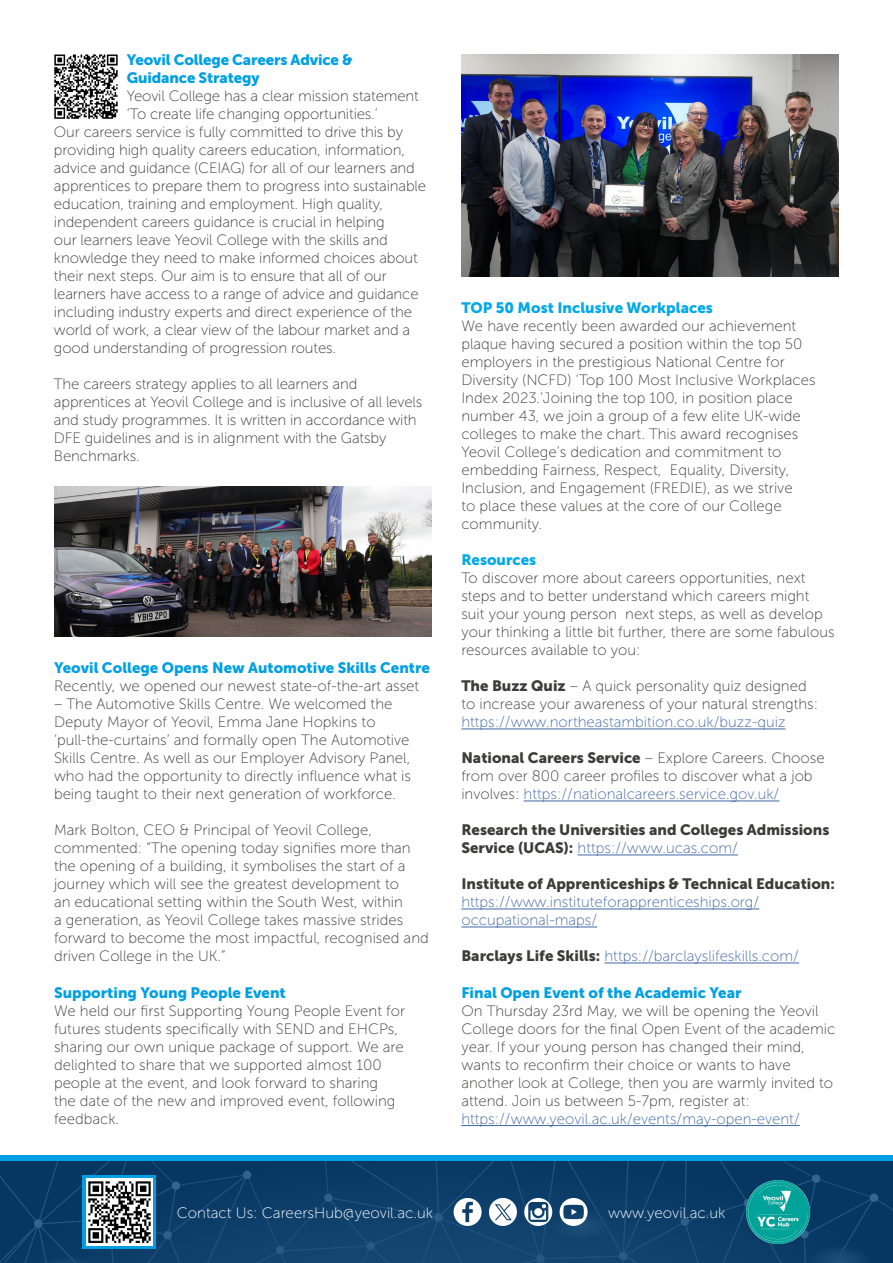
<style>
.page{position:relative;width:893px;height:1263px;background:#fff}
.page>*{position:absolute;margin:0;border:0;box-sizing:border-box;transform-origin:0 0}
.t1{font:15.15px "Museo Sans 100";color:#fff}
.t2{font:15px/18px "Museo Sans 100";color:#3c3c3b}
.t3{font:15px/18px "Museo Sans 100";color:#3f68a5}
.t4{font:15px/18px "Museo Sans 900";color:#009fe3}
.t5{font:15px "Museo Sans 900";color:#3c3c3b}
.t6{font:15px "Museo Sans 900";color:#00a8e7}
.s1{font-family:"Museo Sans 900"}
.s2{font-family:"Museo Sans 100"}
.s3{color:#3f68a5}
.s4{font-family:"Museo Sans 900";color:#3c3c3b}
</style>
<div class="page">
<hr style="left:461px;top:728px;width:324px;height:1px;background:#3f68a5">
<hr style="left:524px;top:800px;width:255px;height:1px;background:#3f68a5">
<hr style="left:578px;top:854px;width:160px;height:1px;background:#3f68a5">
<hr style="left:461px;top:908px;width:298px;height:1px;background:#3f68a5">
<hr style="left:461px;top:926px;width:136px;height:1px;background:#3f68a5">
<hr style="left:604px;top:962px;width:195px;height:1px;background:#3f68a5">
<div style="left:0;top:1155px;width:893px;height:6px;background:#009fe3"></div>
<svg style="left:0;top:1161px;width:893px;height:102px;background:#11426d"></svg>
<img style="left:746px;top:1179px;width:64px;height:66px">
<svg style="left:83px;top:1175px;width:73px;height:74px"></svg>
<img style="left:86px;top:1179px;width:67px;height:66px">
<img style="left:54px;top:54px;width:64px;height:64px">
<img style="left:54px;top:487px;width:378px;height:150px">
<img style="left:461px;top:54px;width:378px;height:223px">
<hr style="left:461px;top:1125px;width:339px;height:1px;background:#3f68a5">
<p class="t4" style="left:127px;top:51px;width:227px">Yeovil College Careers Advice &amp;<br>Guidance Strategy</p>
<p class="t2" style="left:127px;top:87px;width:294px">Yeovil College has a clear mission statement</p>
<p class="t2" style="left:127px;top:105px;width:252px">‘To create life changing opportunities.’</p>
<p class="t2" style="left:54px;top:123px;width:351px">Our careers service is fully committed to drive this by</p>
<p class="t2" style="left:54px;top:141px;width:353px">providing high quality careers education, information,</p>
<p class="t2" style="left:54px;top:159px;width:362px">advice and guidance (CEIAG) for all of our learners and</p>
<p class="t2" style="left:54px;top:177px;width:374px">apprentices to prepare them to progress into sustainable</p>
<p class="t2" style="left:54px;top:195px;width:331px">education, training and employment. High quality,</p>
<p class="t2" style="left:54px;top:213px;width:332px">independent careers guidance is crucial in helping</p>
<p class="t2" style="left:54px;top:231px;width:335px">our learners leave Yeovil College with the skills and</p>
<p class="t2" style="left:54px;top:249px;width:365px">knowledge they need to make informed choices about</p>
<p class="t2" style="left:54px;top:267px;width:334px">their next steps. Our aim is to ensure that all of our</p>
<p class="t2" style="left:54px;top:285px;width:366px">learners have access to a range of advice and guidance</p>
<p class="t2" style="left:54px;top:303px;width:359px">including industry experts and direct experience of the</p>
<p class="t2" style="left:54px;top:321px;width:358px">world of work, a clear view of the labour market and a</p>
<p class="t2" style="left:54px;top:339px;width:284px">good understanding of progression routes.</p>
<p class="t2" style="left:54px;top:375px;width:370px">The careers strategy applies to all learners and apprentices at Yeovil College and is inclusive of all levels and study programmes. It is written in accordance with DFE guidelines and is in alignment with the Gatsby Benchmarks.</p>
<p class="t4" style="left:54px;top:659px;width:377px">Yeovil College Opens New Automotive Skills Centre</p>
<p class="t2" style="left:54px;top:677px;width:367px">Recently, we opened our newest state-of-the-art asset</p>
<p class="t2" style="left:54px;top:695px;width:359px">– The Automotive Skills Centre. We welcomed the Deputy Mayor of Yeovil, Emma Jane Hopkins to ‘pull-the-curtains’ and formally open The Automotive Skills Centre. As well as our Employer Advisory Panel, who had the opportunity to directly influence what is being taught to their next generation of workforce.</p>
<p class="t2" style="left:54px;top:821px;width:376px">Mark Bolton, CEO &amp; Principal of Yeovil College, commented: “The opening today signifies more than the opening of a building, it symbolises the start of a journey which will see the greatest development to<br>an educational setting within the South West, within<br>a generation, as Yeovil College takes massive strides forward to become the most impactful, recognised and driven College in the UK.”</p>
<p class="t4" style="left:54px;top:984px;width:233px">Supporting Young People Event</p>
<p class="t2" style="left:54px;top:1002px;width:353px">We held our first Supporting Young People Event for futures students specifically with SEND and EHCPs, sharing our own unique package of support. We are delighted to share that we supported almost 100 people at the event, and look forward to sharing<br>the date of the new and improved event, following feedback.</p>
<p class="t6" style="left:461px;top:300px;width:253px">TOP 50 Most Inclusive Workplaces</p>
<p class="t2" style="left:461px;top:317px;width:356px">We have recently been awarded our achievement plaque having secured a position within the top 50 employers in the prestigious National Centre for Diversity (NCFD) ‘Top 100 Most Inclusive Workplaces Index 2023.’Joining the top 100, in position place number 43, we join a group of a few elite UK-wide colleges to make the chart. This award recognises Yeovil College’s dedication and commitment to embedding Fairness, Respect, Equality, Diversity, Inclusion, and Engagement (FREDIE), as we strive<br>to place these values at the core of our College community.</p>
<p class="t6" style="left:461px;top:552px;width:76px">Resources</p>
<p class="t2" style="left:461px;top:569px;width:375px">To discover more about careers opportunities, next steps and to better understand which careers might suit your young person next steps, as well as develop your thinking a little bit further, there are some fabulous resources available to you:</p>
<p class="t2" style="left:461px;top:677px;width:358px"><span class="s1">The Buzz Quiz</span> – A quick personality quiz designed to increase your awareness of your natural strengths:</p>
<p class="t3" style="left:461px;top:713px;width:326px">https://www.northeastambition.co.uk/buzz-quiz</p>
<p class="t5" style="left:461px;top:750px;width:365px">National Careers Service <span class="s2">– Explore Careers. Choose</span></p>
<p class="t2" style="left:461px;top:767px;width:353px">from over 800 career profiles to discover what a job involves: <span class="s3">https://nationalcareers.service.gov.uk/</span></p>
<p class="t5" style="left:461px;top:822px;width:370px">Research the Universities and Colleges Admissions</p>
<p class="t3" style="left:461px;top:839px;width:278px"><span class="s4">Service (UCAS):</span> https://www.ucas.com/</p>
<p class="t5" style="left:461px;top:876px;width:375px">Institute of Apprenticeships &amp; Technical Education:</p>
<p class="t3" style="left:461px;top:893px;width:299px">https://www.instituteforapprenticeships.org/ occupational-maps/</p>
<p class="t3" style="left:461px;top:947px;width:339px"><span class="s4">Barclays Life Skills:</span> https://barclayslifeskills.com/</p>
<p class="t4" style="left:461px;top:984px;width:282px">Final Open Event of the Academic Year</p>
<p class="t2" style="left:461px;top:1002px;width:376px">On Thursday 23rd May, we will be opening the Yeovil College doors for the final Open Event of the academic year. If your young person has changed their mind, wants to reconfirm their choice or wants to have another look at College, then you are warmly invited to attend. Join us between 5-7pm, register at:</p>
<p class="t3" style="left:461px;top:1110px;width:340px">https://www.yeovil.ac.uk/events/may-open-event/</p>
<p class="t1" style="left:177px;top:1204px;width:258px">Contact Us: CareersHub@yeovil.ac.uk</p>
<p class="t1" style="left:608px;top:1204px;width:119px">www.yeovil.ac.uk</p>
</div>
